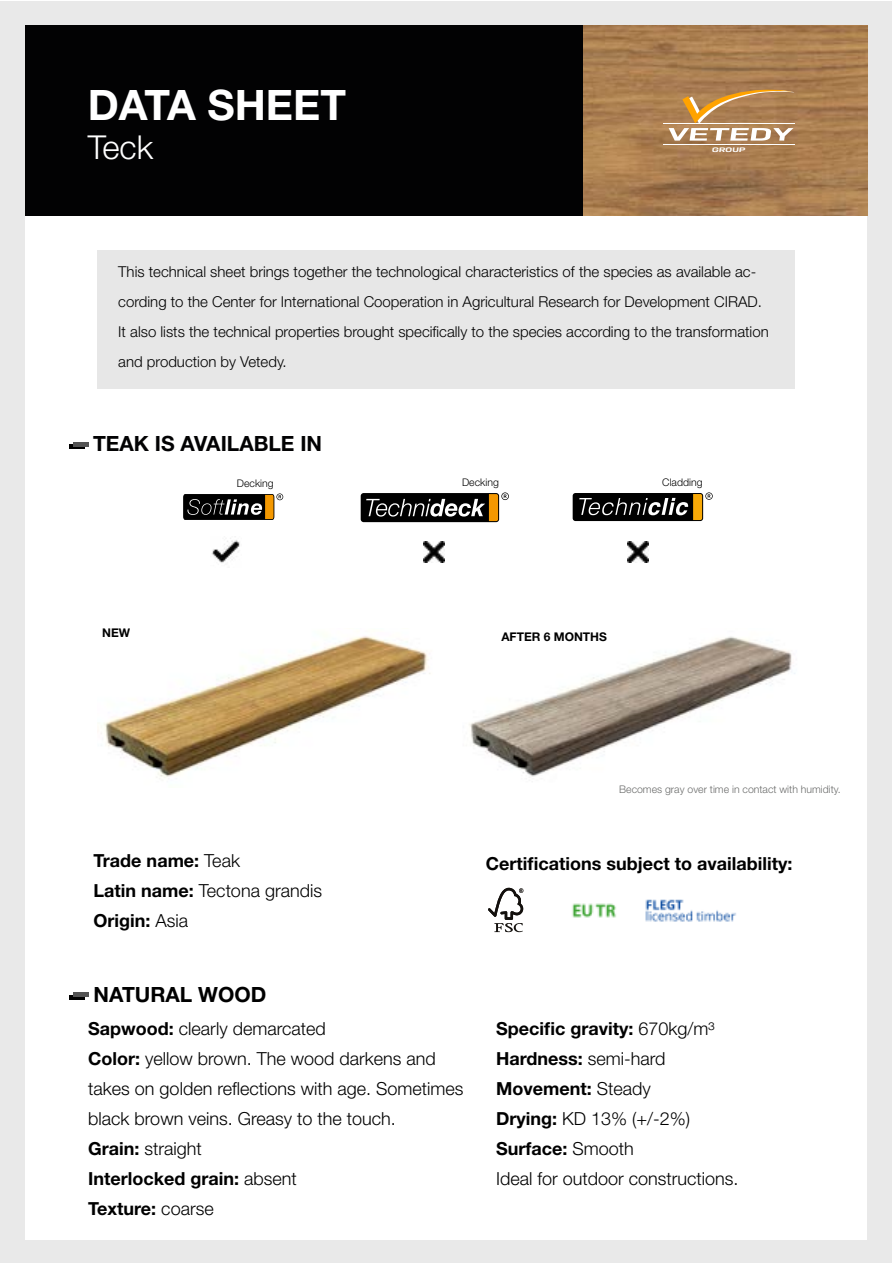
<style>
.page{position:relative;width:893px;height:1263px;background:#fff}
.page>*{position:absolute;margin:0;border:0;box-sizing:border-box;transform-origin:0 0}
.t1{font:700 42px "Helvetica Neue LT Std";color:#fff}
.t2{font:300 33px "Helvetica Neue LT Std";color:#fff}
.t3{font:700 21px "Helvetica Neue LT Std";color:#020203}
.t4{font:700 21px "Helvetica Neue LT Std";color:#000}
.t5{font:300 18px/30px "Helvetica Neue LT Std";color:#000}
.t6{font:700 18px/30px "Helvetica Neue LT Std";color:#000}
.t7{font:300 15px/30px "Helvetica Neue LT Std";color:#000}
.t8{font:700 12px "Helvetica Neue LT Std";color:#000}
.t9{font:300 10.5px "Helvetica Neue LT Std";color:#6b6c6b}
.t10{font:300 10.5px "Helvetica Neue LT Std";color:#000}
.t11{font:5.7px "PODIUM Sharp 9.9 italic";letter-spacing:.05em;color:#fff;scale:.96 1}
.s1{font-weight:300}
.s2{font-weight:700}
</style>
<div class="page">
<div style="left:1px;top:1px;width:891px;height:1261px;background:#e9e9e9"></div>
<div style="left:26px;top:26px;width:841px;height:1213px;background:#fff"></div>
<div style="left:26px;top:26px;width:841px;height:190px;background:#020203"></div>
<div style="left:97px;top:250px;width:697px;height:139px;background:#e7e7e7"></div>
<svg style="left:183px;top:493px;width:100px;height:27px"></svg>
<svg style="left:572px;top:492px;width:132px;height:30px"></svg>
<div style="left:573px;top:493px;width:130px;height:28px;background:#000;border-radius:3px"></div>
<svg style="left:579px;top:492px;width:134px;height:28px"></svg>
<svg style="left:360px;top:492px;width:140px;height:31px"></svg>
<div style="left:361px;top:493px;width:138px;height:29px;background:#000;border-radius:3px"></div>
<svg style="left:366px;top:492px;width:143px;height:29px"></svg>
<img style="left:211px;top:538px;width:29px;height:25px">
<img style="left:424px;top:541px;width:20px;height:21px">
<img style="left:101px;top:636px;width:330px;height:142px">
<img style="left:469px;top:636px;width:326px;height:141px">
<svg style="left:488px;top:888px;width:35px;height:44px"></svg>
<img style="left:572px;top:903px;width:44px;height:15px">
<img style="left:645px;top:899px;width:91px;height:22px">
<svg style="left:70px;top:445px;width:15px;height:4px"></svg>
<hr style="left:73px;top:442px;width:15px;height:4px;background:#535353">
<hr style="left:70px;top:995px;width:15px;height:4px;background:#000">
<hr style="left:73px;top:993px;width:15px;height:4px;background:#535353">
<img style="left:583px;top:26px;width:284px;height:190px">
<hr style="left:663px;top:123px;width:131px;height:1px;background:#fff">
<hr style="left:663px;top:144px;width:131px;height:1px;background:#fff">
<svg style="left:669px;top:89px;width:125px;height:52px"></svg>
<img style="left:628px;top:541px;width:20px;height:21px">
<h1 class="t1" style="left:88px;top:79px;width:260px">DATA SHEET</h1>
<h2 class="t2" style="left:88px;top:127px;width:67px">Teck</h2>
<p class="t11" style="left:712px;top:146px;width:36px">GROUP</p>
<p class="t7" style="left:118px;top:257px;width:652px">This technical sheet brings together the technological characteristics of the species as available ac&shy;cording to the Center for International Cooperation in Agricultural Research for Development CIRAD.<br>It also lists the technical properties brought specifically to the species according to the transformation and production by Vetedy.</p>
<p class="t3" style="left:93px;top:431px;width:231px">TEAK IS AVAILABLE IN</p>
<p class="t10" style="left:237px;top:477px;width:38px">Decking</p>
<p class="t10" style="left:462px;top:476px;width:38px">Decking</p>
<p class="t10" style="left:662px;top:476px;width:42px">Cladding</p>
<p class="t8" style="left:102px;top:625px;width:29px">NEW</p>
<p class="t8" style="left:501px;top:629px;width:107px">AFTER 6 MONTHS</p>
<p class="t9" style="left:619px;top:782px;width:223px">Becomes gray over time in contact with humidity.</p>
<p class="t6" style="left:94px;top:845px;width:230px">Trade name: <span class="s1">Teak<br></span>Latin name: <span class="s1">Tectona grandis<br></span>Origin: <span class="s1">Asia</span></p>
<p class="t4" style="left:94px;top:981px;width:174px">NATURAL WOOD</p>
<p class="t6" style="left:486px;top:848px;width:308px">Certifications subject to availability:</p>
<p class="t5" style="left:88px;top:1013px;width:377px"><span class="s2">Sapwood:</span> clearly demarcated<br><span class="s2">Color:</span> yellow brown. The wood darkens and takes on golden reflections with age. Sometimes black brown veins. Greasy to the touch.<br><span class="s2">Grain:</span> straight<br><span class="s2">Interlocked grain:</span> absent<br><span class="s2">Texture:</span> coarse</p>
<p class="t5" style="left:496px;top:1013px;width:244px"><span class="s2">Specific gravity:</span> 670kg/m³<br><span class="s2">Hardness:</span> semi-hard<br><span class="s2">Movement:</span> Steady<br><span class="s2">Drying:</span> KD 13% (+/-2%)<br><span class="s2">Surface:</span> Smooth<br>Ideal for outdoor constructions.</p>
</div>
